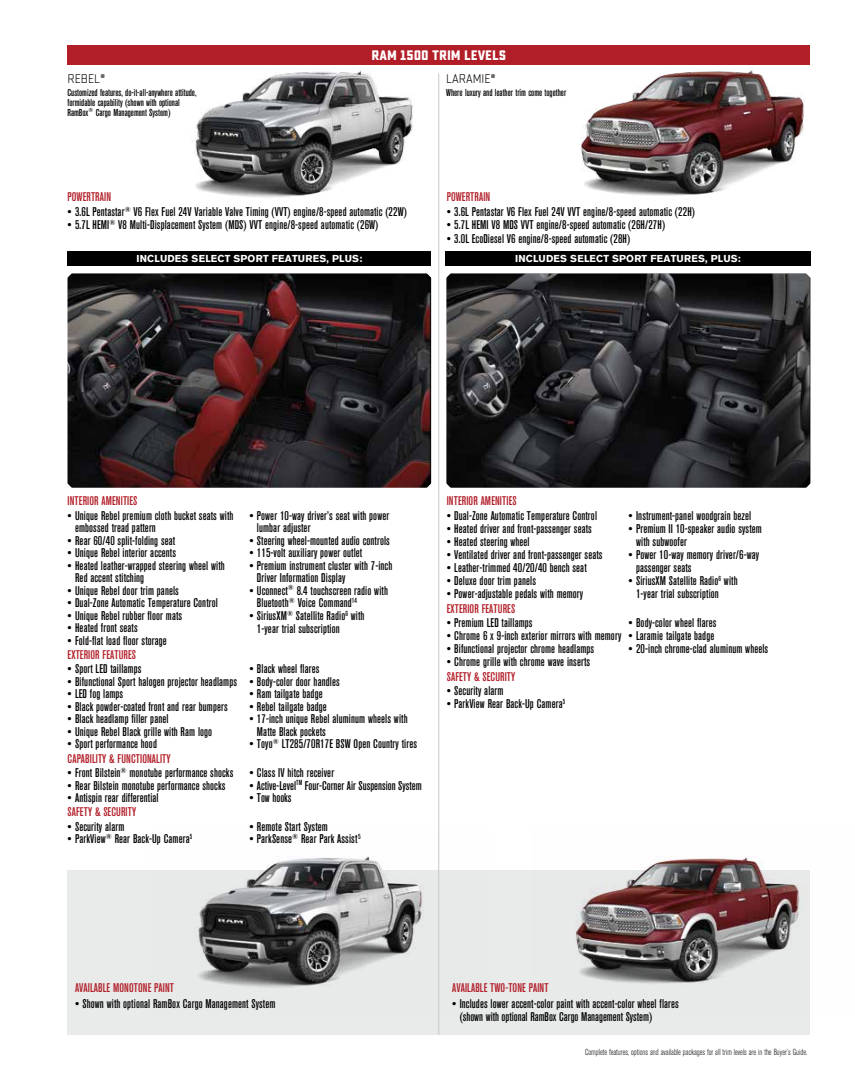
<style>
.page{position:relative;width:855px;height:1080px;background:#fff}
.page>*{position:absolute;margin:0;border:0;box-sizing:border-box;transform-origin:0 0}
.t1{font:700 13.75px "Sucrose";color:#fff}
.t2{font:500 condensed 12.5px/12.5px "Akzidenz Grotesk BE";letter-spacing:.01em;color:#000}
.t3{font:500 condensed 12.5px "Akzidenz Grotesk BE";letter-spacing:.01em;color:#b21e28}
.t4{font:12.5px "Sucrose";color:#000}
.t5{font:500 condensed 10px/10px "Akzidenz Grotesk BE";color:#000}
.t6{font:700 10px "Akzidenz Grotesk BE";letter-spacing:.02em;color:#fff}
.t7{font:300 condensed 8.75px "Akzidenz Grotesk BE";color:#000}
</style>
<div class="page">
<div style="left:68px;top:870px;width:742px;height:165px;background:#e9eaea"></div>
<img style="left:538px;top:64px;width:272px;height:132px">
<img style="left:446px;top:273px;width:364px;height:215px">
<img style="left:575px;top:856px;width:225px;height:128px">
<img style="left:577px;top:858px;width:221px;height:123px">
<img style="left:196px;top:828px;width:244px;height:160px">
<img style="left:199px;top:857px;width:223px;height:127px">
<img style="left:68px;top:273px;width:363px;height:215px">
<img style="left:149px;top:64px;width:329px;height:164px">
<img style="left:582px;top:70px;width:221px;height:124px">
<img style="left:196px;top:71px;width:216px;height:128px">
<div style="left:445px;top:251px;width:366px;height:15px;background:#000"></div>
<div style="left:68px;top:251px;width:363px;height:15px;background:#000"></div>
<div style="left:68px;top:45px;width:742px;height:19px;background:#b21e28"></div>
<hr style="left:438px;top:73px;width:1px;height:962px;background:#c9cacb">
<p class="t4" style="left:68px;top:72px;width:39px">REBEL®</p>
<p class="t5" style="left:68px;top:87px;width:131px">Customized features, do-it-all-anywhere attitude, formidable capability (shown with optional<br>RamBox<sup>®</sup> Cargo Management System)</p>
<p class="t1" style="left:371px;top:47px;width:136px">RAM 1500 TRIM LEVELS</p>
<p class="t4" style="left:446px;top:72px;width:51px">LARAMIE®</p>
<p class="t5" style="left:446px;top:87px;width:122px">Where luxury and leather trim come together</p>
<p class="t3" style="left:68px;top:189px;width:45px">POWERTRAIN</p>
<p class="t2" style="left:68px;top:206px;width:341px">• 3.6L Pentastar<sup>®</sup> V6 Flex Fuel 24V Variable Valve Timing (VVT) engine/8-speed automatic (22W)</p>
<p class="t2" style="left:68px;top:219px;width:312px">• 5.7L HEMI<sup>®</sup> V8 Multi-Displacement System (MDS) VVT engine/8-speed automatic (26W)</p>
<p class="t3" style="left:447px;top:189px;width:45px">POWERTRAIN</p>
<p class="t2" style="left:447px;top:206px;width:250px">• 3.6L Pentastar V6 Flex Fuel 24V VVT engine/8-speed automatic (22H)</p>
<p class="t2" style="left:447px;top:219px;width:220px">• 5.7L HEMI V8 MDS VVT engine/8-speed automatic (26H/27H)</p>
<p class="t2" style="left:447px;top:232px;width:185px">• 3.0L EcoDiesel V6 engine/8-speed automatic (28H)</p>
<p class="t6" style="left:136px;top:253px;width:227px">INCLUDES SELECT SPORT FEATURES, PLUS:</p>
<p class="t6" style="left:515px;top:253px;width:227px">INCLUDES SELECT SPORT FEATURES, PLUS:</p>
<p class="t3" style="left:68px;top:494px;width:71px">INTERIOR AMENITIES</p>
<p class="t2" style="left:75px;top:509px;width:160px;text-indent:-8px">• Unique Rebel premium cloth bucket seats with embossed tread pattern</p>
<p class="t2" style="left:68px;top:534px;width:109px">• Rear 60/40 split-folding seat</p>
<p class="t2" style="left:68px;top:547px;width:110px">• Unique Rebel interior accents</p>
<p class="t2" style="left:75px;top:559px;width:151px;text-indent:-8px">• Heated leather-wrapped steering wheel with<br>Red accent stitching</p>
<p class="t2" style="left:68px;top:584px;width:113px">• Unique Rebel door trim panels</p>
<p class="t2" style="left:68px;top:597px;width:152px">• Dual-Zone Automatic Temperature Control</p>
<p class="t2" style="left:68px;top:609px;width:116px">• Unique Rebel rubber floor mats</p>
<p class="t2" style="left:68px;top:622px;width:72px">• Heated front seats</p>
<p class="t2" style="left:68px;top:634px;width:101px">• Fold-flat load floor storage</p>
<p class="t3" style="left:68px;top:648px;width:70px">EXTERIOR FEATURES</p>
<p class="t2" style="left:68px;top:663px;width:75px">• Sport LED taillamps</p>
<p class="t2" style="left:68px;top:676px;width:171px">• Bifunctional Sport halogen projector headlamps</p>
<p class="t2" style="left:68px;top:688px;width:57px">• LED fog lamps</p>
<p class="t2" style="left:68px;top:701px;width:162px">• Black powder-coated front and rear bumpers</p>
<p class="t2" style="left:68px;top:713px;width:102px">• Black headlamp filler panel</p>
<p class="t2" style="left:68px;top:726px;width:146px">• Unique Rebel Black grille with Ram logo</p>
<p class="t2" style="left:68px;top:738px;width:91px">• Sport performance hood</p>
<p class="t3" style="left:68px;top:752px;width:105px">CAPABILITY &amp; FUNCTIONALITY</p>
<p class="t2" style="left:68px;top:767px;width:167px">• Front Bilstein<sup>®</sup> monotube performance shocks</p>
<p class="t2" style="left:68px;top:779px;width:159px">• Rear Bilstein monotube performance shocks</p>
<p class="t2" style="left:68px;top:792px;width:93px">• Antispin rear differential</p>
<p class="t3" style="left:68px;top:805px;width:70px">SAFETY &amp; SECURITY</p>
<p class="t2" style="left:68px;top:821px;width:58px">• Security alarm</p>
<p class="t2" style="left:68px;top:833px;width:126px">• ParkView<sup>®</sup> Rear Back-Up Camera<sup>5</sup></p>
<p class="t2" style="left:257px;top:509px;width:134px;text-indent:-8px">• Power 10-way driver’s seat with power lumbar adjuster</p>
<p class="t2" style="left:249px;top:534px;width:142px">• Steering wheel-mounted audio controls</p>
<p class="t2" style="left:249px;top:547px;width:114px">• 115-volt auxiliary power outlet</p>
<p class="t2" style="left:257px;top:559px;width:137px;text-indent:-8px">• Premium instrument cluster with 7-inch<br>Driver Information Display</p>
<p class="t2" style="left:257px;top:584px;width:133px;text-indent:-8px">• Uconnect<sup>®</sup> 8.4 touchscreen radio with<br>Bluetooth<sup>®</sup> Voice Command<sup>14</sup></p>
<p class="t2" style="left:257px;top:610px;width:109px;line-height:13.1px;text-indent:-8px">• SiriusXM<sup>®</sup> Satellite Radio<sup>6</sup> with<br>1-year trial subscription</p>
<p class="t2" style="left:249px;top:663px;width:72px">• Black wheel flares</p>
<p class="t2" style="left:249px;top:676px;width:92px">• Body-color door handles</p>
<p class="t2" style="left:249px;top:688px;width:75px">• Ram tailgate badge</p>
<p class="t2" style="left:249px;top:701px;width:79px">• Rebel tailgate badge</p>
<p class="t2" style="left:257px;top:713px;width:152px;text-indent:-8px">• 17-inch unique Rebel aluminum wheels with<br>Matte Black pockets</p>
<p class="t2" style="left:249px;top:738px;width:169px">• Toyo<sup>®</sup> LT285/70R17E BSW Open Country tires</p>
<p class="t2" style="left:249px;top:767px;width:86px">• Class IV hitch receiver</p>
<p class="t2" style="left:249px;top:779px;width:174px">• Active-Level<sup>TM</sup> Four-Corner Air Suspension System</p>
<p class="t2" style="left:249px;top:792px;width:44px">• Tow hooks</p>
<p class="t2" style="left:249px;top:821px;width:80px">• Remote Start System</p>
<p class="t2" style="left:249px;top:833px;width:113px">• ParkSense<sup>®</sup> Rear Park Assist<sup>5</sup></p>
<p class="t3" style="left:447px;top:494px;width:71px">INTERIOR AMENITIES</p>
<p class="t2" style="left:447px;top:509px;width:152px">• Dual-Zone Automatic Temperature Control</p>
<p class="t2" style="left:447px;top:522px;width:147px">• Heated driver and front-passenger seats</p>
<p class="t2" style="left:447px;top:536px;width:84px">• Heated steering wheel</p>
<p class="t2" style="left:447px;top:549px;width:157px">• Ventilated driver and front-passenger seats</p>
<p class="t2" style="left:447px;top:562px;width:141px">• Leather-trimmed 40/20/40 bench seat</p>
<p class="t2" style="left:447px;top:575px;width:91px">• Deluxe door trim panels</p>
<p class="t2" style="left:447px;top:588px;width:138px">• Power-adjustable pedals with memory</p>
<p class="t2" style="left:629px;top:509px;width:124px">• Instrument-panel woodgrain bezel</p>
<p class="t2" style="left:636px;top:522px;width:127px;line-height:13.1px;text-indent:-8px">• Premium II 10-speaker audio system with subwoofer</p>
<p class="t2" style="left:636px;top:548px;width:125px;line-height:13.1px;text-indent:-8px">• Power 10-way memory driver/6-way passenger seats</p>
<p class="t2" style="left:636px;top:575px;width:103px;line-height:13.1px;text-indent:-7px">• SiriusXM Satellite Radio<sup>6</sup> with<br>1-year trial subscription</p>
<p class="t3" style="left:447px;top:602px;width:70px">EXTERIOR FEATURES</p>
<p class="t2" style="left:447px;top:617px;width:87px">• Premium LED taillamps</p>
<p class="t2" style="left:447px;top:630px;width:176px">• Chrome 6 x 9-inch exterior mirrors with memory</p>
<p class="t2" style="left:447px;top:643px;width:149px">• Bifunctional projector chrome headlamps</p>
<p class="t2" style="left:447px;top:656px;width:145px">• Chrome grille with chrome wave inserts</p>
<p class="t2" style="left:629px;top:617px;width:89px">• Body-color wheel flares</p>
<p class="t2" style="left:629px;top:630px;width:87px">• Laramie tailgate badge</p>
<p class="t2" style="left:629px;top:643px;width:141px">• 20-inch chrome-clad aluminum wheels</p>
<p class="t3" style="left:447px;top:670px;width:70px">SAFETY &amp; SECURITY</p>
<p class="t2" style="left:447px;top:685px;width:58px">• Security alarm</p>
<p class="t2" style="left:447px;top:697px;width:120px">• ParkView Rear Back-Up Camera<sup>5</sup></p>
<p class="t3" style="left:75px;top:981px;width:100px">AVAILABLE MONOTONE PAINT</p>
<p class="t2" style="left:75px;top:997px;width:202px">• Shown with optional RamBox Cargo Management System</p>
<p class="t3" style="left:452px;top:981px;width:98px">AVAILABLE TWO-TONE PAINT</p>
<p class="t2" style="left:460px;top:997px;width:221px;line-height:13.1px;text-indent:-8px">• Includes lower accent-color paint with accent-color wheel flares (shown with optional RamBox Cargo Management System)</p>
<p class="t7" style="left:585px;top:1047px;width:224px">Complete features, options and available packages for all trim levels are in the Buyer’s Guide.</p>
</div>
